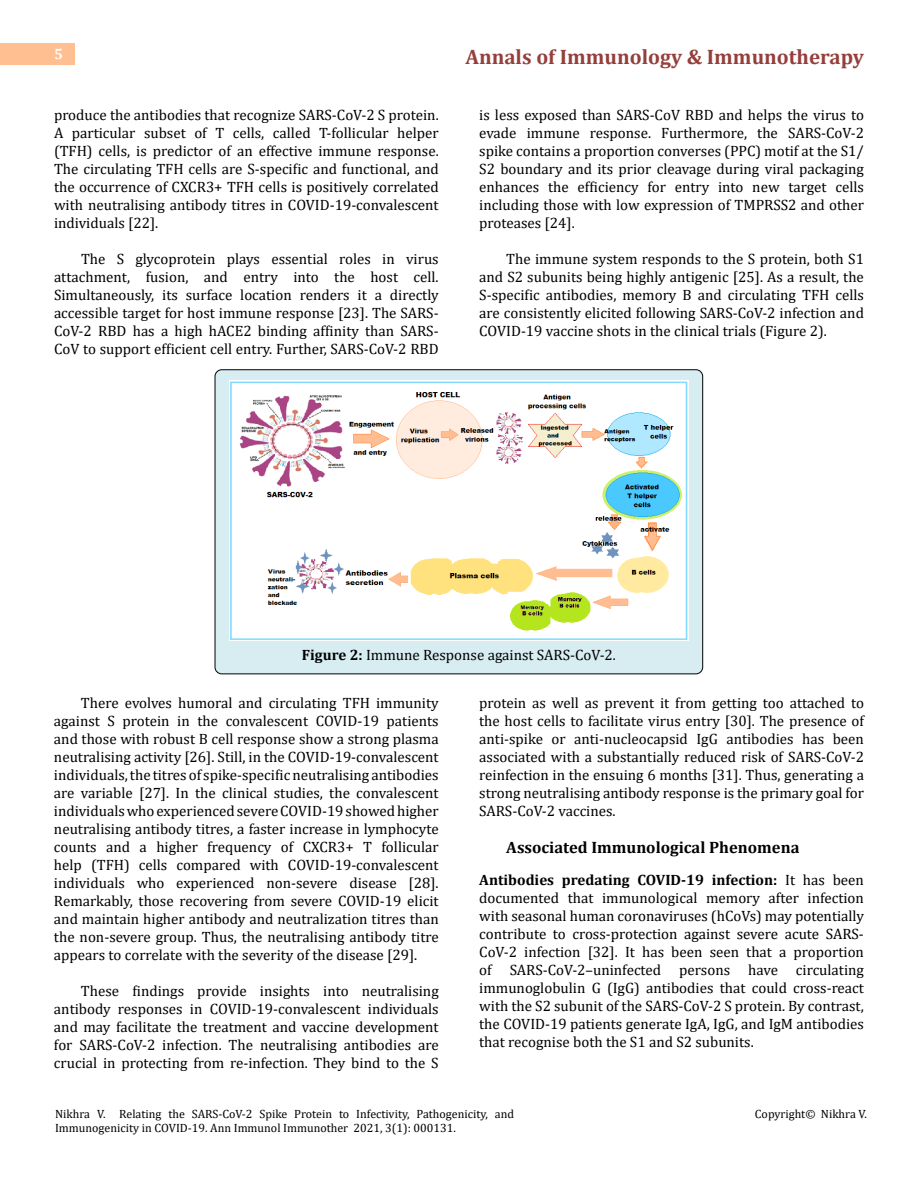
<style>
.page{position:relative;width:918px;height:1188px;background:#fff}
.page>*{position:absolute;margin:0;border:0;box-sizing:border-box;transform-origin:0 0}
.t1{font:700 21px "Cambria";color:#953f3c}
.t2{font:700 16.5px "Cambria";color:#000}
.t3{font:15px/18px "Cambria";color:#000;text-align:justify}
.t4{font:700 15px "Cambria";color:#fff}
.t5{font:12px/14.4px "Cambria";color:#000}
.s1{font-weight:700}
</style>
<div class="page">
<div style="left:0;top:43px;width:75px;height:21px;background:#ffbf91"></div>
<div style="left:215px;top:370px;width:488px;height:304px;background:#d8edf2;border-radius:7px"></div>
<div style="left:215px;top:369px;width:488px;height:305px;border:1px solid #000;border-radius:7px"></div>
<img style="left:230px;top:381px;width:458px;height:259px">
<p class="t4" style="left:54px;top:44px;width:10px">5</p>
<h1 class="t1" style="left:465px;top:42px;width:400px">Annals of Immunology &amp; Immunotherapy</h1>
<p class="t3" style="left:54px;top:105px;width:386px">produce the antibodies that recognize SARS-CoV-2 S protein.<br>A particular subset of T cells, called T-follicular helper (TFH) cells, is predictor of an effective immune response.<br>The circulating TFH cells are S-specific and functional, and the occurrence of CXCR3+ TFH cells is positively correlated with neutralising antibody titres in COVID-19-convalescent individuals [22].</p>
<p class="t3" style="left:54px;top:249px;width:386px;text-indent:27px">The S glycoprotein plays essential roles in virus attachment, fusion, and entry into the host cell.<br>Simultaneously, its surface location renders it a directly accessible target for host immune response [23]. The SARS-CoV-2 RBD has a high hACE2 binding affinity than SARS-CoV to support efficient cell entry. Further, SARS-CoV-2 RBD</p>
<p class="t3" style="left:479px;top:105px;width:386px">is less exposed than SARS-CoV RBD and helps the virus to evade immune response. Furthermore, the SARS-CoV-2 spike contains a proportion converses (PPC) motif at the S1/ S2 boundary and its prior cleavage during viral packaging enhances the efficiency for entry into new target cells including those with low expression of TMPRSS2 and other proteases [24].</p>
<p class="t3" style="left:479px;top:249px;width:386px;text-indent:27px">The immune system responds to the S protein, both S1 and S2 subunits being highly antigenic [25]. As a result, the S-specific antibodies, memory B and circulating TFH cells are consistently elicited following SARS-CoV-2 infection and COVID-19 vaccine shots in the clinical trials (Figure 2).</p>
<p class="t3" style="left:302px;top:645px;width:316px"><span class="s1">Figure 2:</span> Immune Response against SARS-CoV-2.</p>
<p class="t3" style="left:54px;top:693px;width:386px;text-indent:27px">There evolves humoral and circulating TFH immunity against S protein in the convalescent COVID-19 patients and those with robust B cell response show a strong plasma neutralising activity [26]. Still, in the COVID-19-convalescent individuals, the titres of spike-specific neutralising antibodies are variable [27]. In the clinical studies, the convalescent individuals who experienced severe COVID-19 showed higher neutralising antibody titres, a faster increase in lymphocyte counts and a higher frequency of CXCR3+ T follicular help (TFH) cells compared with COVID-19-convalescent individuals who experienced non-severe disease [28].<br>Remarkably, those recovering from severe COVID-19 elicit and maintain higher antibody and neutralization titres than the non-severe group. Thus, the neutralising antibody titre appears to correlate with the severity of the disease [29].</p>
<p class="t3" style="left:54px;top:981px;width:386px;text-indent:27px">These findings provide insights into neutralising antibody responses in COVID-19-convalescent individuals and may facilitate the treatment and vaccine development for SARS-CoV-2 infection. The neutralising antibodies are crucial in protecting from re-infection. They bind to the S</p>
<p class="t3" style="left:479px;top:693px;width:386px">protein as well as prevent it from getting too attached to the host cells to facilitate virus entry [30]. The presence of anti-spike or anti-nucleocapsid IgG antibodies has been associated with a substantially reduced risk of SARS-CoV-2 reinfection in the ensuing 6 months [31]. Thus, generating a strong neutralising antibody response is the primary goal for SARS-CoV-2 vaccines.</p>
<p class="t2" style="left:506px;top:836px;width:295px">Associated Immunological Phenomena</p>
<p class="t3" style="left:479px;top:870px;width:386px"><span class="s1">Antibodies predating COVID-19 infection:</span> It has been documented that immunological memory after infection with seasonal human coronaviruses (hCoVs) may potentially contribute to cross-protection against severe acute SARS-CoV-2 infection [32]. It has been seen that a proportion of SARS-CoV-2–uninfected persons have circulating immunoglobulin G (IgG) antibodies that could cross-react with the S2 subunit of the SARS-CoV-2 S protein. By contrast, the COVID-19 patients generate IgA, IgG, and IgM antibodies that recognise both the S1 and S2 subunits.</p>
<p class="t5" style="left:55px;top:1106px;width:461px">Nikhra V. Relating the SARS-CoV-2 Spike Protein to Infectivity, Pathogenicity, and<br>Immunogenicity in COVID-19. Ann Immunol Immunother 2021, 3(1): 000131.</p>
<p class="t5" style="left:755px;top:1106px;width:114px">Copyright© Nikhra V.</p>
</div>
